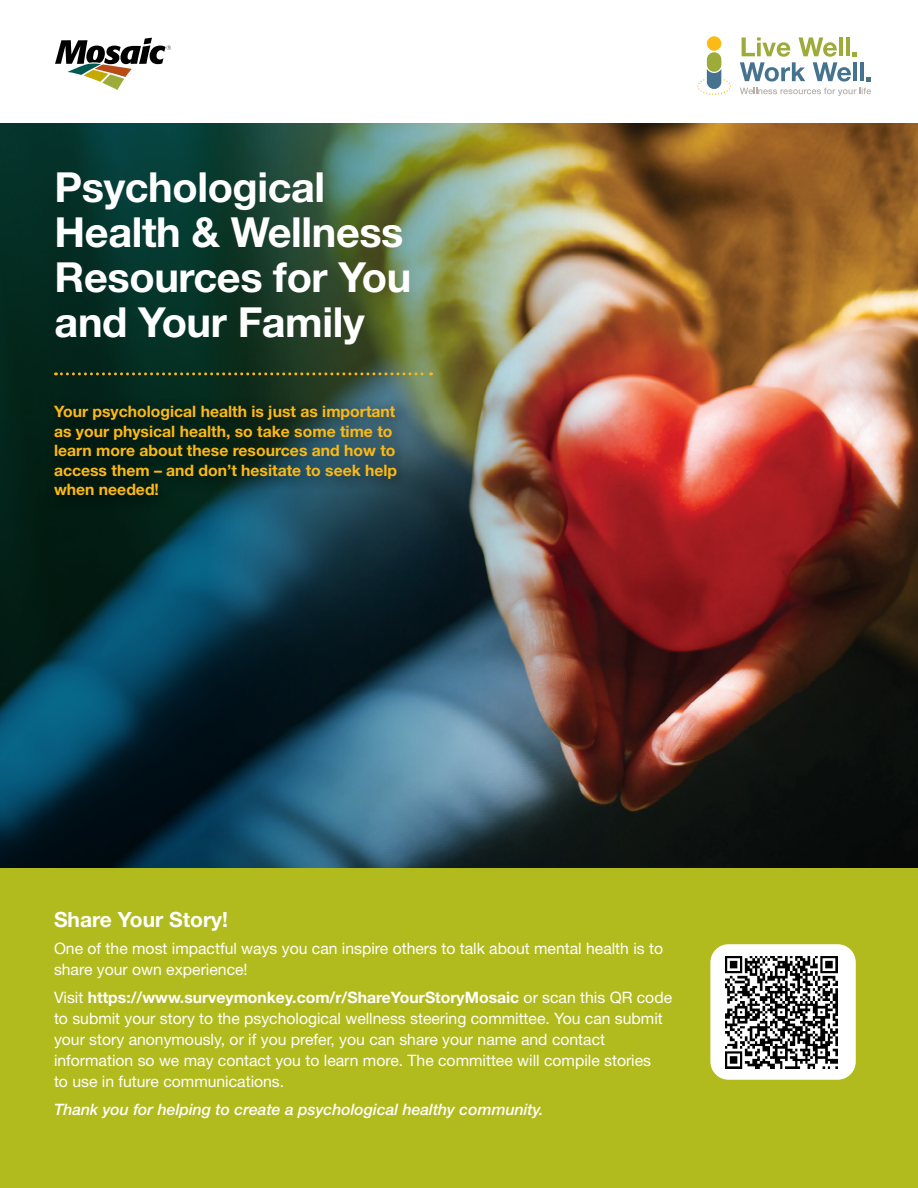
<style>
.page{position:relative;width:918px;height:1188px;background:#fff}
.page>*{position:absolute;margin:0;border:0;box-sizing:border-box;transform-origin:0 0}
.t1{font:700 41.55px/45px "Helvetica Neue LT Std";letter-spacing:-.01em;color:#fff}
.t2{font:700 21px "Helvetica Neue LT Std";color:#fff}
.t3{font:15.75px/21px "Helvetica Neue LT Std";color:#fff}
.t4{font:700 15.75px/19.5px "Helvetica Neue LT Std";color:#fdb913}
.t5{font:italic 500 15.75px "Helvetica Neue LT Std";color:#fff}
.s1{font-weight:700}
</style>
<div class="page">
<img style="left:0;top:123px;width:918px;height:745px">
<svg style="left:55px;top:372px;width:377px;height:3px"></svg>
<div style="left:45px;top:396px;width:368px;height:116px;background:#000;opacity:.75"></div>
<svg style="left:55px;top:38px;width:116px;height:52px"></svg>
<svg style="left:740px;top:37px;width:117px;height:45px"></svg>
<hr style="left:853px;top:62px;width:4px;height:19px;background:#45738f">
<hr style="left:860px;top:62px;width:4px;height:19px;background:#45738f">
<svg style="left:867px;top:77px;width:4px;height:4px"></svg>
<svg style="left:740px;top:88px;width:131px;height:8px"></svg>
<div style="left:707px;top:36px;width:14px;height:15px;background:#fbba16;border-radius:50%"></div>
<div style="left:707px;top:52px;width:14px;height:20px;background:#9dab3a;border-radius:7px"></div>
<svg style="left:697px;top:69px;width:34px;height:26px"></svg>
<div style="left:0;top:868px;width:918px;height:320px;background:#b2bb1e"></div>
<div style="left:710px;top:944px;width:146px;height:136px;background:#fff;border-radius:18px"></div>
<img style="left:726px;top:957px;width:111px;height:111px">
<p class="t1" style="left:55px;top:164px;width:358px">Psychological<br>Health &amp; Wellness<br>Resources for You and Your Family</p>
<p class="t4" style="left:54px;top:401px;width:345px">Your psychological health is just as important as your physical health, so take some time to learn more about these resources and how to access them – and don’t hesitate to seek help when needed!</p>
<p class="t2" style="left:54px;top:906px;width:175px">Share Your Story!</p>
<p class="t3" style="left:54px;top:938px;width:611px">One of the most impactful ways you can inspire others to talk about mental health is to share your own experience!</p>
<p class="t3" style="left:54px;top:987px;width:620px">Visit <span class="s1">https://www.surveymonkey.com/r/ShareYourStoryMosaic</span> or scan this QR code to submit your story to the psychological wellness steering committee. You can submit your story anonymously, or if you prefer, you can share your name and contact information so we may contact you to learn more. The committee will compile stories<br>to use in future communications.</p>
<p class="t5" style="left:54px;top:1100px;width:491px">Thank you for helping to create a psychological healthy community.</p>
</div>
